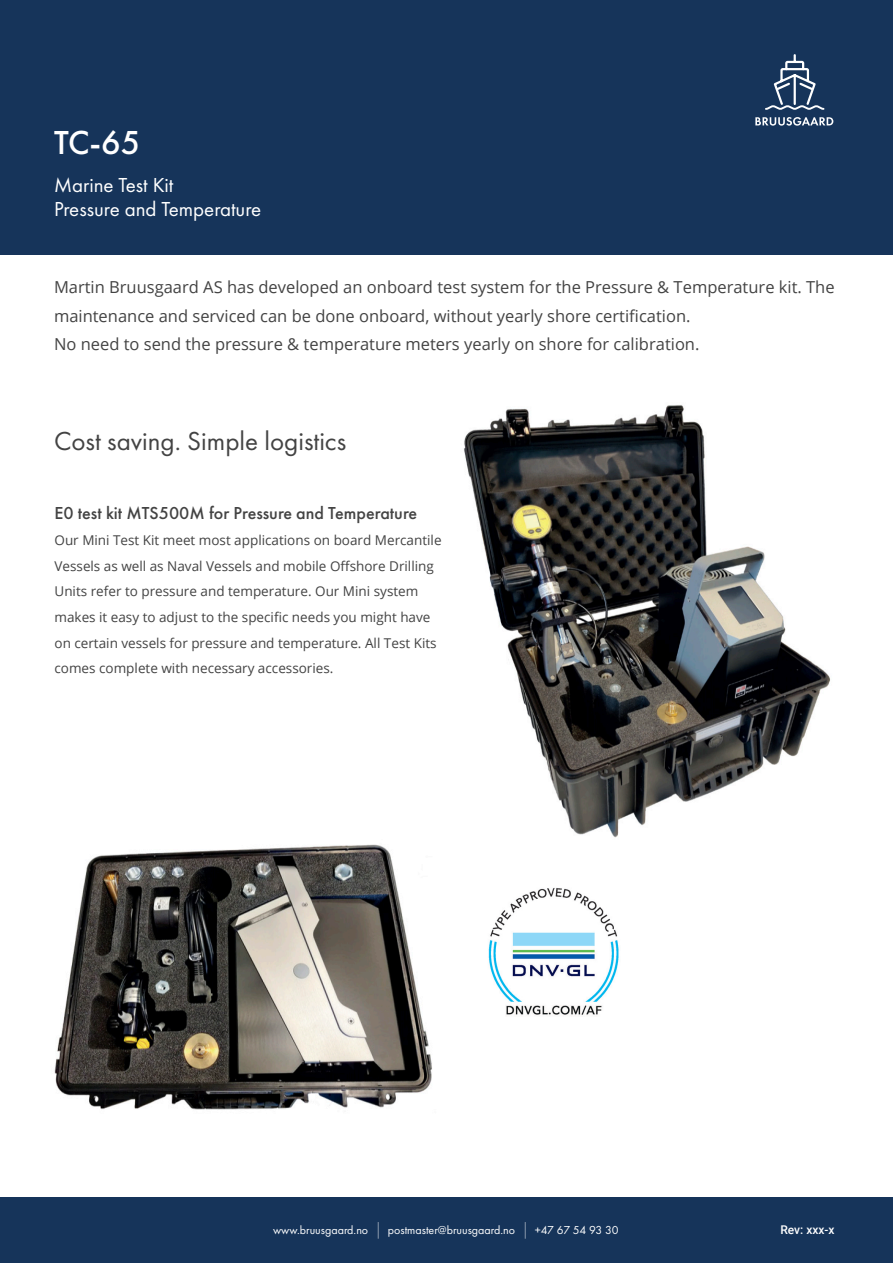
<style>
.page{position:relative;width:893px;height:1263px;background:#fff}
.page>*{position:absolute;margin:0;border:0;box-sizing:border-box;transform-origin:0 0}
.t1{font:500 34.5px "Futura PT";color:#fff}
.t2{font:27px "Futura PT";color:#434343}
.t3{font:21px "Futura PT";color:#fff}
.t4{font:500 18px "Futura PT";color:#434343}
.t5{font:16.5px/28.5px "Open Sans";color:#434343}
.t6{font:13.5px/25.5px "Open Sans";color:#434343}
.t7{font:12px "Futura PT";color:#fff}
.t8{font:500 12px "Roboto";color:#fff}
</style>
<div class="page">
<div style="left:0;top:0;width:893px;height:254px;background:#16345a"></div>
<div style="left:0;top:1198px;width:893px;height:65px;background:#16345a"></div>
<svg style="left:755px;top:54px;width:78px;height:72px"></svg>
<svg style="left:378px;top:1222px;width:1px;height:17px"></svg>
<svg style="left:525px;top:1222px;width:1px;height:17px"></svg>
<img style="left:464px;top:405px;width:366px;height:433px">
<img style="left:54px;top:844px;width:378px;height:266px">
<img style="left:488px;top:888px;width:131px;height:127px">
<p class="t1" style="left:54px;top:122px;width:88px">TC-65</p>
<p class="t3" style="left:54px;top:173px;width:121px">Marine Test Kit</p>
<p class="t3" style="left:54px;top:197px;width:209px">Pressure and Temperature</p>
<p class="t5" style="left:54px;top:272px;width:782px">Martin Bruusgaard AS has developed an onboard test system for the Pressure &amp; Temperature kit. The maintenance and serviced can be done onboard, without yearly shore certification.</p>
<p class="t5" style="left:54px;top:329px;width:647px">No need to send the pressure &amp; temperature meters yearly on shore for calibration.</p>
<p class="t2" style="left:54px;top:425px;width:294px">Cost saving. Simple logistics</p>
<p class="t4" style="left:55px;top:502px;width:364px">E0 test kit MTS500M for Pressure and Temperature</p>
<p class="t6" style="left:55px;top:527px;width:389px">Our Mini Test Kit meet most applications on board Mercantile Vessels as well as Naval Vessels and mobile Offshore Drilling Units refer to pressure and temperature. Our Mini system makes it easy to adjust to the specific needs you might have on certain vessels for pressure and temperature. All Test Kits comes complete with necessary accessories.</p>
<p class="t7" style="left:273px;top:1223px;width:97px">www.bruusgaard.no</p>
<p class="t7" style="left:388px;top:1223px;width:129px">postmaster@bruusgaard.no</p>
<p class="t7" style="left:535px;top:1223px;width:85px">+47 67 54 93 30</p>
<p class="t8" style="left:780px;top:1221px;width:56px">Rev: xxx-x</p>
</div>
